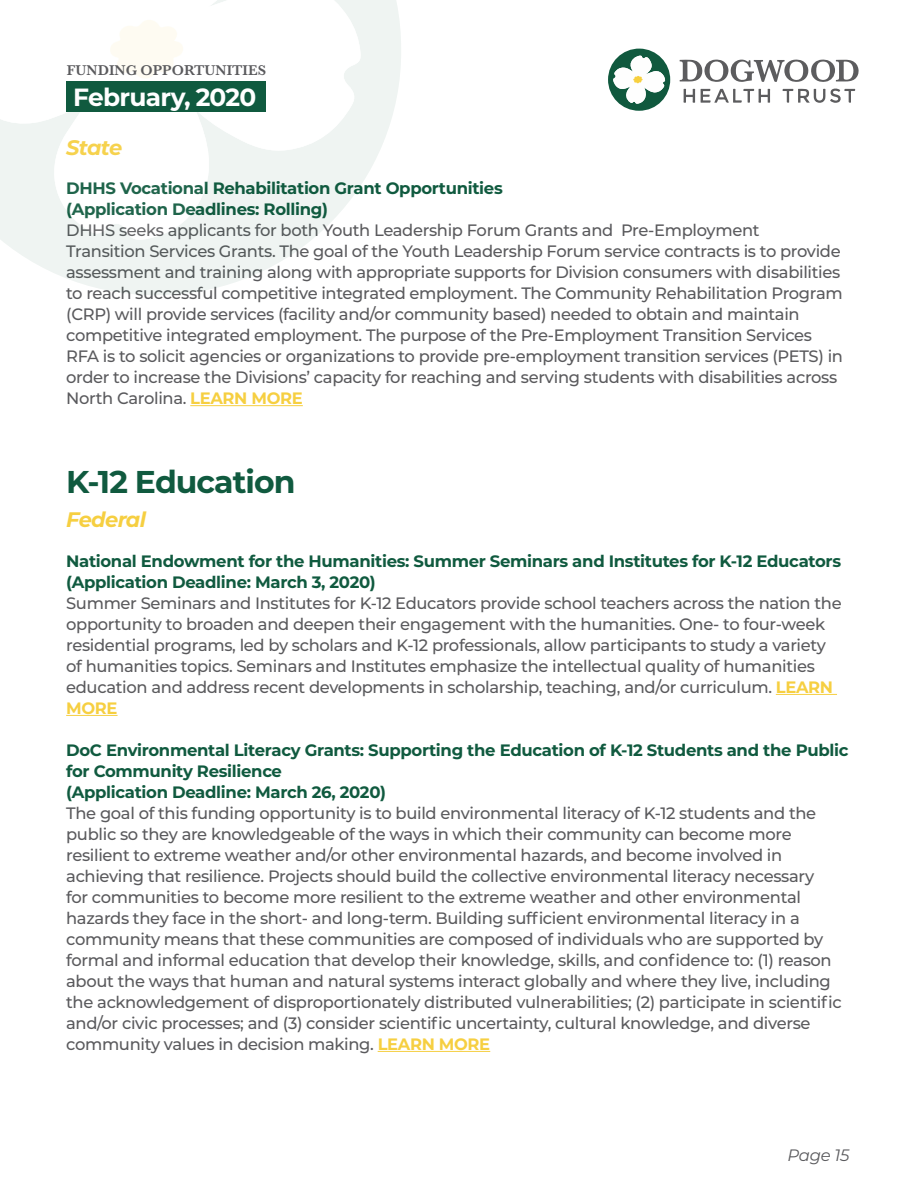
<style>
.page{position:relative;width:918px;height:1188px;background:#fff}
.page>*{position:absolute;margin:0;border:0;box-sizing:border-box;transform-origin:0 0}
.t1{font:700 31.5px "Montserrat";letter-spacing:-.03em;color:#105a3f}
.t2{font:700 24.9px "Montserrat";letter-spacing:-.03em;color:#fff}
.t3{font:italic 700 21px "Montserrat";letter-spacing:-.03em;color:#f6cf41}
.t4{font:500 16.5px/21px "Montserrat";letter-spacing:-.02em;color:#5a5a5d}
.t5{font:700 16.5px/21px "Montserrat";letter-spacing:-.02em;color:#105a3f}
.t6{font:italic 16.5px "Montserrat";letter-spacing:-.02em;color:#5a5a5d}
.t7{font:600 14.7px "Baskerville";color:#5a5a5d}
.s1{font-weight:700;color:#f6cf41}
</style>
<div class="page">
<svg style="left:679px;top:59px;width:180px;height:44px"></svg>
<svg style="left:608px;top:48px;width:62px;height:63px"></svg>
<hr style="left:190px;top:405px;width:113px;height:1px;background:#f6cf41">
<svg style="left:3px;top:0;width:398px;height:295px;fill:#eff4f2"></svg>
<svg style="left:0;top:0;width:361px;height:241px"></svg>
<svg style="left:110px;top:18px;width:73px;height:63px"></svg>
<div style="left:66px;top:81px;width:200px;height:31px;background:#105a3f"></div>
<hr style="left:776px;top:694px;width:61px;height:1px;background:#f6cf41">
<hr style="left:66px;top:715px;width:52px;height:1px;background:#f6cf41">
<hr style="left:378px;top:1051px;width:112px;height:1px;background:#f6cf41">
<p class="t7" style="left:67px;top:60px;width:201px">FUNDING OPPORTUNITIES</p>
<h2 class="t2" style="left:73px;top:79px;width:185px">February, 2020</h2>
<p class="t3" style="left:66px;top:133px;width:58px">State</p>
<p class="t5" style="left:66px;top:177px;width:438px">DHHS Vocational Rehabilitation Grant Opportunities (Application Deadlines: Rolling)</p>
<p class="t4" style="left:66px;top:219px;width:778px">DHHS seeks applicants for both Youth Leadership Forum Grants and Pre-Employment Transition Services Grants. The goal of the Youth Leadership Forum service contracts is to provide assessment and training along with appropriate supports for Division consumers with disabilities to reach successful competitive integrated employment. The Community Rehabilitation Program (CRP) will provide services (facility and/or community based) needed to obtain and maintain competitive integrated employment. The purpose of the Pre-Employment Transition Services RFA is to solicit agencies or organizations to provide pre-employment transition services (PETS) in order to increase the Divisions’ capacity for reaching and serving students with disabilities across North Carolina. <span class="s1">LEARN MORE</span></p>
<h1 class="t1" style="left:66px;top:460px;width:231px">K-12 Education</h1>
<p class="t3" style="left:66px;top:504px;width:81px">Federal</p>
<p class="t5" style="left:66px;top:550px;width:776px">National Endowment for the Humanities: Summer Seminars and Institutes for K-12 Educators (Application Deadline: March 3, 2020)</p>
<p class="t4" style="left:66px;top:592px;width:777px">Summer Seminars and Institutes for K-12 Educators provide school teachers across the nation the opportunity to broaden and deepen their engagement with the humanities. One- to four-week residential programs, led by scholars and K-12 professionals, allow participants to study a variety of humanities topics. Seminars and Institutes emphasize the intellectual quality of humanities education and address recent developments in scholarship, teaching, and/or curriculum. <span class="s1">LEARN MORE</span></p>
<p class="t5" style="left:66px;top:739px;width:784px">DoC Environmental Literacy Grants: Supporting the Education of K-12 Students and the Public for Community Resilience<br>(Application Deadline: March 26, 2020)</p>
<p class="t4" style="left:66px;top:802px;width:777px">The goal of this funding opportunity is to build environmental literacy of K-12 students and the public so they are knowledgeable of the ways in which their community can become more resilient to extreme weather and/or other environmental hazards, and become involved in achieving that resilience. Projects should build the collective environmental literacy necessary<br>for communities to become more resilient to the extreme weather and other environmental hazards they face in the short- and long-term. Building sufficient environmental literacy in a community means that these communities are composed of individuals who are supported by formal and informal education that develop their knowledge, skills, and confidence to: (1) reason about the ways that human and natural systems interact globally and where they live, including the acknowledgement of disproportionately distributed vulnerabilities; (2) participate in scientific and/or civic processes; and (3) consider scientific uncertainty, cultural knowledge, and diverse community values in decision making. <span class="s1">LEARN MORE</span></p>
<p class="t6" style="left:788px;top:1144px;width:63px">Page 15</p>
</div>
